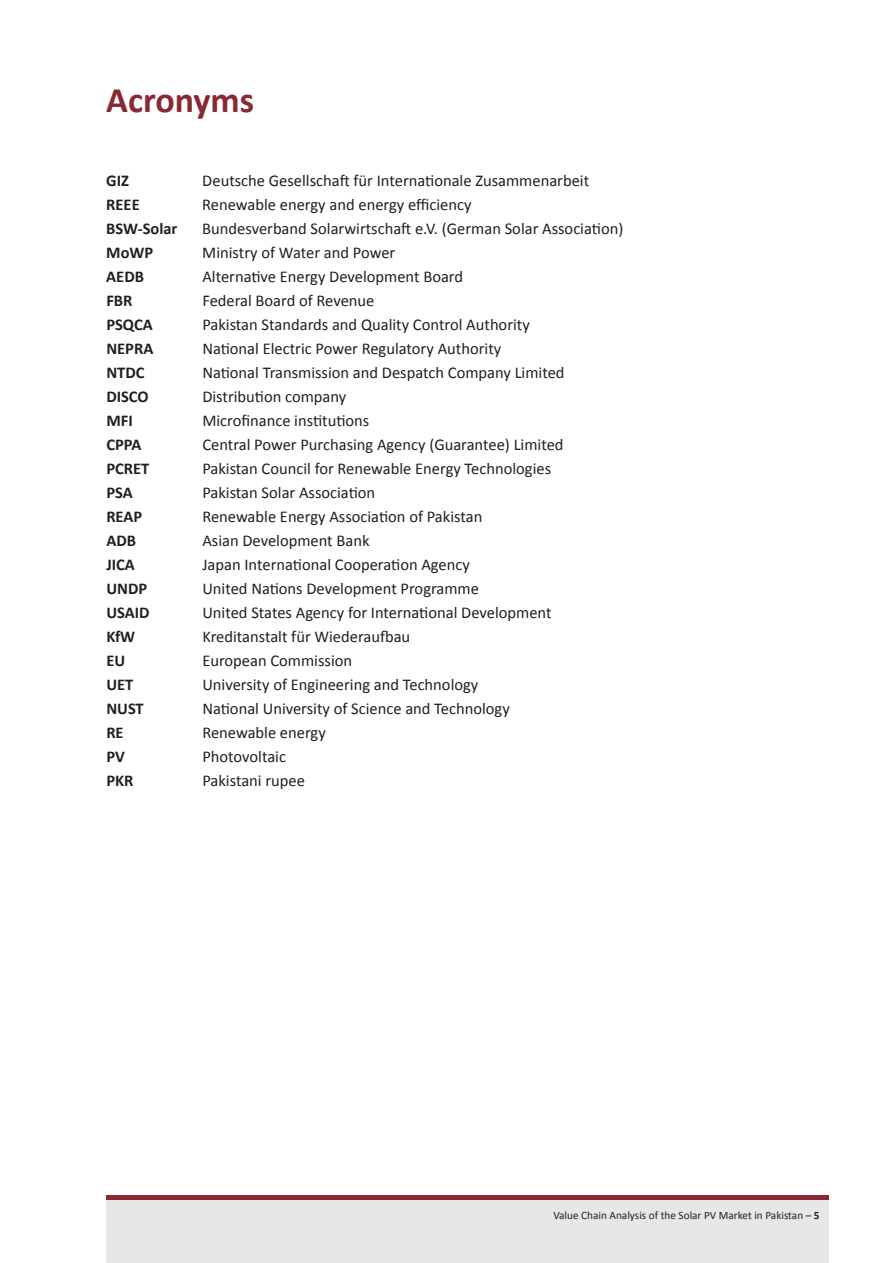
<style>
.page{position:relative;width:893px;height:1263px;background:#fff}
.page>*{position:absolute;margin:0;border:0;box-sizing:border-box;transform-origin:0 0}
.t1{font:700 36px "Calibri";color:#882933}
.t2{font:16.5px "Calibri";color:#231f20}
.t3{font:700 16.5px "Calibri";color:#231f20}
.t4{font:11.25px "Calibri";color:#231f20}
.s1{font-weight:700}
</style>
<div class="page">
<div style="left:106px;top:1199px;width:723px;height:64px;background:#e6e7e9"></div>
<hr style="left:106px;top:1195px;width:723px;height:4px;background:#882933">
<h1 class="t1" style="left:106px;top:78px;width:149px">Acronyms</h1>
<p class="t3" style="left:106px;top:170px;width:24px">GIZ</p>
<p class="t2" style="left:202px;top:170px;width:388px">Deutsche Gesellschaft für Internationale Zusammenarbeit</p>
<p class="t3" style="left:106px;top:194px;width:35px">REEE</p>
<p class="t2" style="left:202px;top:194px;width:271px">Renewable energy and energy efficiency</p>
<p class="t3" style="left:106px;top:218px;width:73px">BSW-Solar</p>
<p class="t2" style="left:202px;top:218px;width:423px">Bundesverband Solarwirtschaft e.V. (German Solar Association)</p>
<p class="t3" style="left:106px;top:242px;width:49px">MoWP</p>
<p class="t2" style="left:202px;top:242px;width:194px">Ministry of Water and Power</p>
<p class="t3" style="left:106px;top:266px;width:39px">AEDB</p>
<p class="t2" style="left:202px;top:266px;width:262px">Alternative Energy Development Board</p>
<p class="t3" style="left:106px;top:290px;width:28px">FBR</p>
<p class="t2" style="left:202px;top:290px;width:174px">Federal Board of Revenue</p>
<p class="t3" style="left:106px;top:314px;width:48px">PSQCA</p>
<p class="t2" style="left:202px;top:314px;width:329px">Pakistan Standards and Quality Control Authority</p>
<p class="t3" style="left:106px;top:338px;width:48px">NEPRA</p>
<p class="t2" style="left:202px;top:338px;width:300px">National Electric Power Regulatory Authority</p>
<p class="t3" style="left:106px;top:362px;width:40px">NTDC</p>
<p class="t2" style="left:202px;top:362px;width:364px">National Transmission and Despatch Company Limited</p>
<p class="t3" style="left:106px;top:386px;width:44px">DISCO</p>
<p class="t2" style="left:202px;top:386px;width:146px">Distribution company</p>
<p class="t3" style="left:106px;top:410px;width:28px">MFI</p>
<p class="t2" style="left:202px;top:410px;width:169px">Microfinance institutions</p>
<p class="t3" style="left:106px;top:434px;width:37px">CPPA</p>
<p class="t2" style="left:202px;top:434px;width:363px">Central Power Purchasing Agency (Guarantee) Limited</p>
<p class="t3" style="left:106px;top:458px;width:45px">PCRET</p>
<p class="t2" style="left:202px;top:458px;width:350px">Pakistan Council for Renewable Energy Technologies</p>
<p class="t3" style="left:106px;top:482px;width:28px">PSA</p>
<p class="t2" style="left:202px;top:482px;width:174px">Pakistan Solar Association</p>
<p class="t3" style="left:106px;top:506px;width:37px">REAP</p>
<p class="t2" style="left:202px;top:506px;width:281px">Renewable Energy Association of Pakistan</p>
<p class="t3" style="left:106px;top:530px;width:31px">ADB</p>
<p class="t2" style="left:202px;top:530px;width:169px">Asian Development Bank</p>
<p class="t3" style="left:106px;top:554px;width:30px">JICA</p>
<p class="t2" style="left:202px;top:554px;width:269px">Japan International Cooperation Agency</p>
<p class="t3" style="left:106px;top:578px;width:42px">UNDP</p>
<p class="t2" style="left:202px;top:578px;width:278px">United Nations Development Programme</p>
<p class="t3" style="left:106px;top:602px;width:45px">USAID</p>
<p class="t2" style="left:202px;top:602px;width:351px">United States Agency for International Development</p>
<p class="t3" style="left:106px;top:626px;width:30px">KfW</p>
<p class="t2" style="left:202px;top:626px;width:209px">Kreditanstalt für Wiederaufbau</p>
<p class="t3" style="left:106px;top:650px;width:20px">EU</p>
<p class="t2" style="left:202px;top:650px;width:151px">European Commission</p>
<p class="t3" style="left:106px;top:674px;width:28px">UET</p>
<p class="t2" style="left:202px;top:674px;width:278px">University of Engineering and Technology</p>
<p class="t3" style="left:106px;top:698px;width:39px">NUST</p>
<p class="t2" style="left:202px;top:698px;width:309px">National University of Science and Technology</p>
<p class="t3" style="left:106px;top:722px;width:19px">RE</p>
<p class="t2" style="left:202px;top:722px;width:125px">Renewable energy</p>
<p class="t3" style="left:106px;top:746px;width:20px">PV</p>
<p class="t2" style="left:202px;top:746px;width:85px">Photovoltaic</p>
<p class="t3" style="left:106px;top:770px;width:29px">PKR</p>
<p class="t2" style="left:202px;top:770px;width:104px">Pakistani rupee</p>
<p class="t4" style="left:553px;top:1208px;width:268px">Value Chain Analysis of the Solar PV Market in Pakistan – <span class="s1">5</span></p>
</div>
